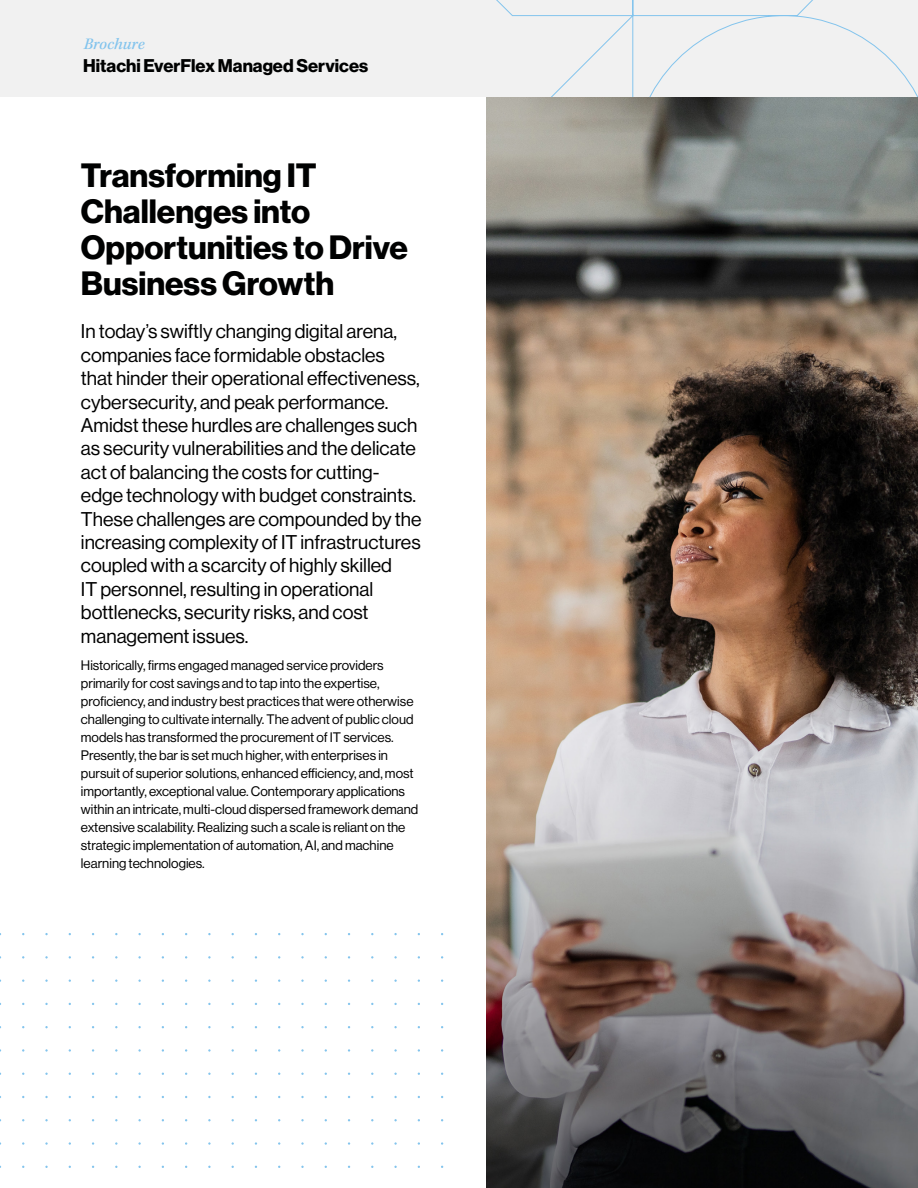
<style>
.page{position:relative;width:918px;height:1188px;background:#fff}
.page>*{position:absolute;margin:0;border:0;box-sizing:border-box;transform-origin:0 0}
.Lead_Paragraph_15_18{font:33px/36px "N Haas Grotesk DS Pro 75 Bd";color:#000101}
.Body{font:19.5px/23.4px "N Haas Grotesk DS Pro 55 Rg";color:#000101}
.t1{font:18px "N Haas Grotesk DS Pro 75 Bd";color:#000101}
.t2{font:italic 500 16.5px "Kepler Std";letter-spacing:-.005em;color:#83c4ed}
.Body-2{font:13.5px/18px "N Haas Grotesk DS Pro 55 Rg";color:#000101}
</style>
<div class="page">
<div style="left:0;top:0;width:918px;height:97px;background:#f1f1f1"></div>
<svg style="left:496px;top:0;width:422px;height:97px"></svg>
<img style="left:486px;top:97px;width:432px;height:1091px">
<svg style="left:0;top:933px;width:444px;height:235px"></svg>
<p class="t2" style="left:84px;top:35px;width:62px">Brochure</p>
<h3 class="t1" style="left:83px;top:55px;width:287px">Hitachi EverFlex Managed Services</h3>
<p class="Lead_Paragraph_15_18" style="left:81px;top:158px;width:328px">Transforming IT<br>Challenges into<br>Opportunities to Drive<br>Business Growth</p>
<p class="Body" style="left:81px;top:320px;width:342px">In today’s swiftly changing digital arena, companies face formidable obstacles that hinder their operational effectiveness, cybersecurity, and peak performance.<br>Amidst these hurdles are challenges such as security vulnerabilities and the delicate act of balancing the costs for cutting&shy;edge technology with budget constraints.<br>These challenges are compounded by the increasing complexity of IT infrastructures coupled with a scarcity of highly skilled<br>IT personnel, resulting in operational bottlenecks, security risks, and cost management issues.</p>
<p class="Body-2" style="left:81px;top:656px;width:339px">Historically, firms engaged managed service providers primarily for cost savings and to tap into the expertise, proficiency, and industry best practices that were otherwise challenging to cultivate internally. The advent of public cloud models has transformed the procurement of IT services.<br>Presently, the bar is set much higher, with enterprises in pursuit of superior solutions, enhanced efficiency, and, most importantly, exceptional value. Contemporary applications within an intricate, multi-cloud dispersed framework demand extensive scalability. Realizing such a scale is reliant on the strategic implementation of automation, AI, and machine learning technologies.</p>
</div>
